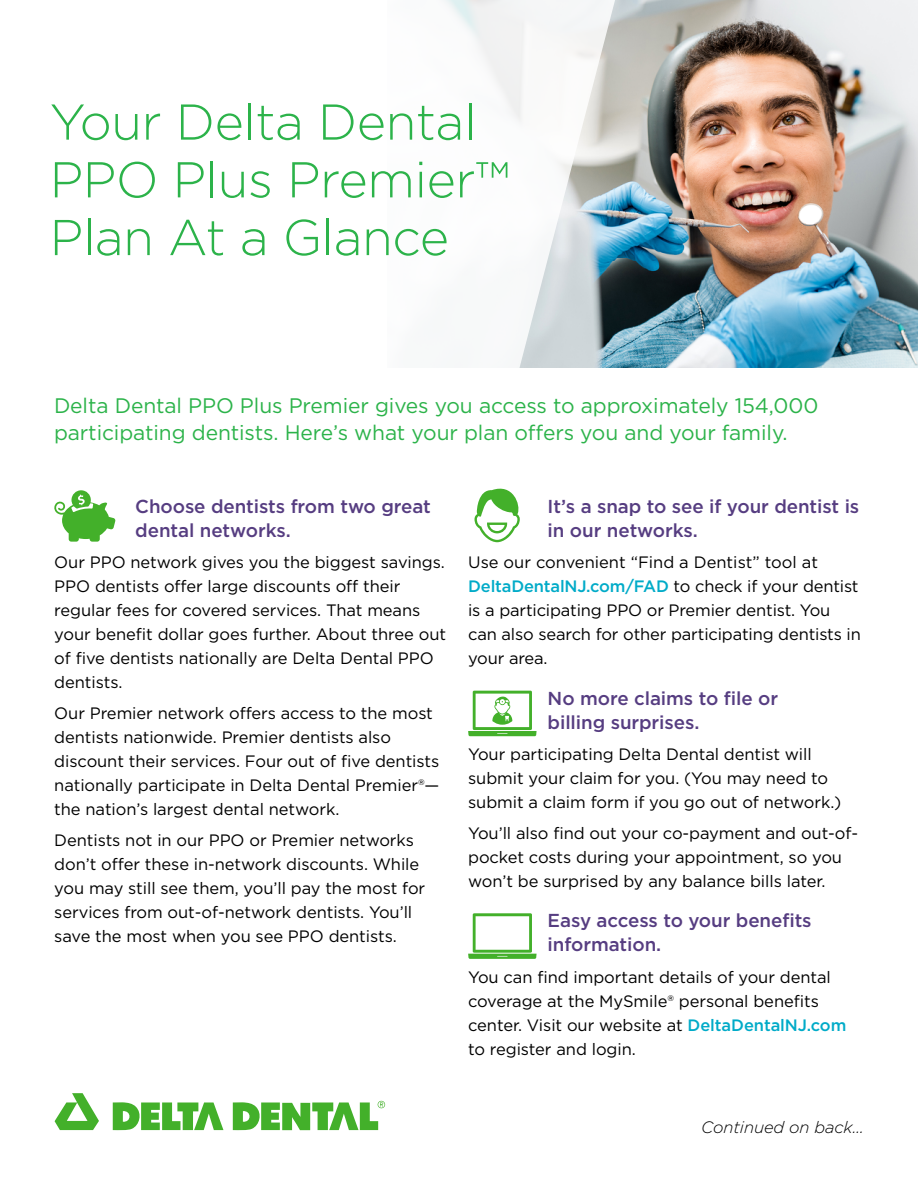
<style>
.page{position:relative;width:918px;height:1188px;background:#fff}
.page>*{position:absolute;margin:0;border:0;box-sizing:border-box;transform-origin:0 0}
.t1{font:300 50.25px/57.8px "Gotham";letter-spacing:-.01em;color:#2cb34a}
.t2{font:21px/27px "Gotham";letter-spacing:-.005em;color:#2cb34a}
.t3{font:500 18.75px/24px "Gotham";letter-spacing:-.005em;color:#563d81}
.t4{font:16.5px/24px "Gotham";letter-spacing:-.005em;color:#000}
.t5{font:italic 300 16.5px "Gotham";letter-spacing:-.005em;color:#000}
.s1{font-weight:500;color:#00abc8}
</style>
<div class="page">
<img style="left:623px;top:0;width:295px;height:367px">
<svg style="left:444px;top:0;width:179px;height:368px"></svg>
<svg style="left:54px;top:490px;width:61px;height:52px"></svg>
<svg style="left:468px;top:691px;width:69px;height:45px"></svg>
<svg style="left:468px;top:913px;width:69px;height:46px"></svg>
<svg style="left:475px;top:489px;width:45px;height:53px"></svg>
<svg style="left:55px;top:1093px;width:44px;height:37px"></svg>
<svg style="left:113px;top:1102px;width:110px;height:28px"></svg>
<svg style="left:233px;top:1101px;width:152px;height:29px"></svg>
<h1 class="t1" style="left:50px;top:92px;width:461px">Your Delta Dental<br>PPO Plus Premier™<br>Plan At a Glance</h1>
<p class="t2" style="left:54px;top:392px;width:766px">Delta Dental PPO Plus Premier gives you access to approximately 154,000 participating dentists. Here’s what your plan offers you and your family.</p>
<p class="t3" style="left:135px;top:494px;width:297px">Choose dentists from two great dental networks.</p>
<p class="t4" style="left:54px;top:550px;width:393px">Our PPO network gives you the biggest savings.<br>PPO dentists offer large discounts off their regular fees for covered services. That means your benefit dollar goes further. About three out of five dentists nationally are Delta Dental PPO dentists.</p>
<p class="t4" style="left:54px;top:701px;width:387px">Our Premier network offers access to the most dentists nationwide. Premier dentists also discount their services. Four out of five dentists nationally participate in Delta Dental Premier®— the nation’s largest dental network.</p>
<p class="t4" style="left:54px;top:828px;width:372px">Dentists not in our PPO or Premier networks don’t offer these in-network discounts. While you may still see them, you’ll pay the most for services from out-of-network dentists. You’ll save the most when you see PPO dentists.</p>
<p class="t3" style="left:548px;top:494px;width:313px">It’s a snap to see if your dentist is in our networks.</p>
<p class="t4" style="left:468px;top:550px;width:394px">Use our convenient “Find a Dentist” tool at <span class="s1">DeltaDentalNJ.com/FAD</span> to check if your dentist is a participating PPO or Premier dentist. You can also search for other participating dentists in your area.</p>
<p class="t3" style="left:548px;top:686px;width:232px">No more claims to file or billing surprises.</p>
<p class="t4" style="left:468px;top:742px;width:375px">Your participating Delta Dental dentist will submit your claim for you. (You may need to submit a claim form if you go out of network.)</p>
<p class="t4" style="left:468px;top:821px;width:392px">You’ll also find out your co-payment and out-of&shy;pocket costs during your appointment, so you won’t be surprised by any balance bills later.</p>
<p class="t3" style="left:548px;top:908px;width:265px">Easy access to your benefits information.</p>
<p class="t4" style="left:468px;top:964px;width:380px">You can find important details of your dental coverage at the MySmile® personal benefits center. Visit our website at <span class="s1">DeltaDentalNJ.com </span>to register and login.</p>
<p class="t5" style="left:701px;top:1117px;width:164px">Continued on back...</p>
</div>
